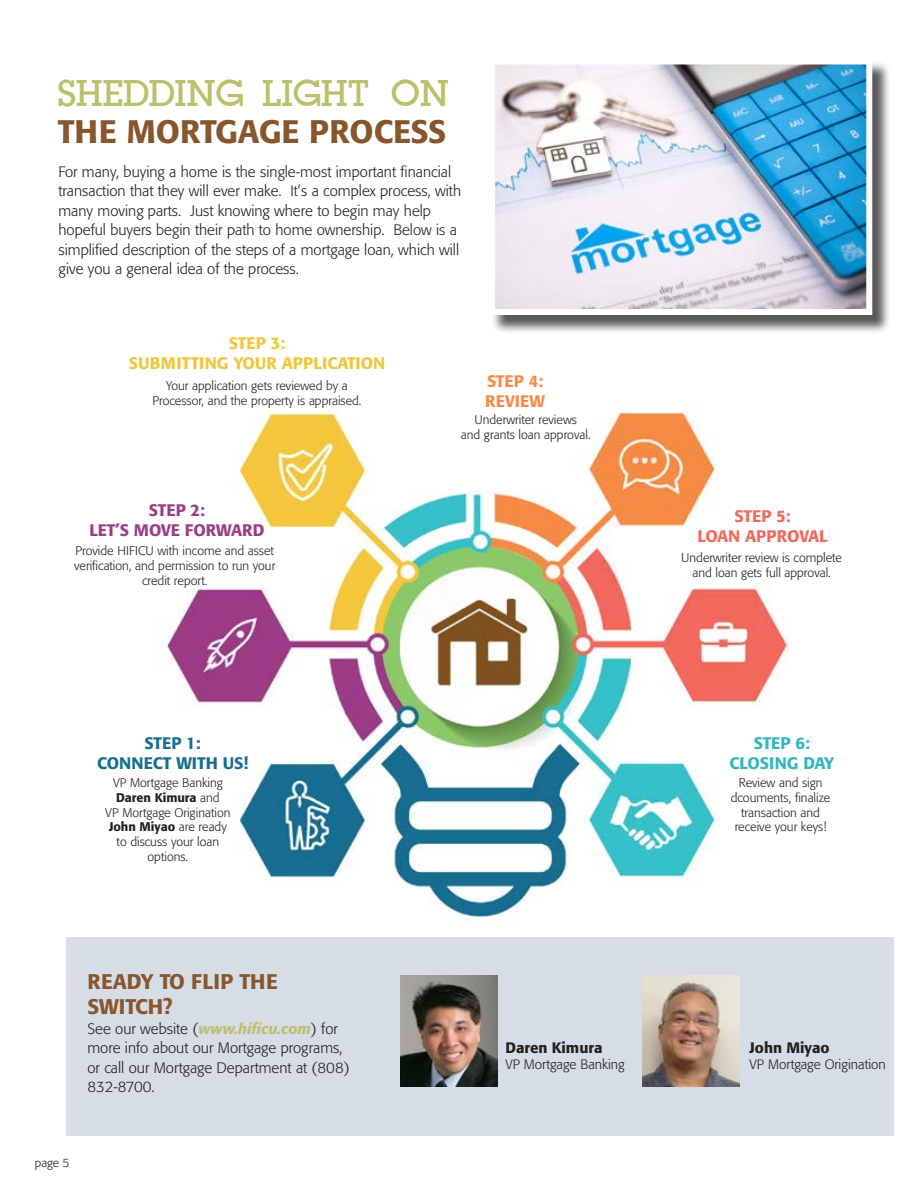
<style>
.page{position:relative;width:918px;height:1188px;background:#fff}
.page>*{position:absolute;margin:0;border:0;box-sizing:border-box;transform-origin:0 0}
.t1{font:600 40.5px "Lapland";color:#b9c16a}
.t2{font:500 32.25px "Formata";color:#88562d}
.t3{font:500 21px/25.5px "Formata";color:#88562d}
.t4{font:500 16.5px/19.8px "Formata";color:#f1c53a;text-align:center}
.t5{font:500 16.5px/19.8px "Formata";color:#9b3c86;text-align:center}
.t6{font:500 16.5px/19.8px "Formata";color:#176d92;text-align:center}
.t7{font:500 16.5px/19.8px "Formata";color:#f2685c;text-align:center}
.t8{font:500 16.5px/19.8px "Formata";color:#33b5bd;text-align:center}
.t9{font:500 16.5px/19.8px "Formata";color:#f68c47}
.t10{font:300 15px/19.5px "Formata";color:#231f20}
.t11{font:500 15px "Formata";color:#231f20}
.t12{font:300 13.5px "Formata";color:#231f20}
.t13{font:300 12.45px/14.9px "Formata";color:#231f20;text-align:center}
.t14{font:300 12px "Formata";color:#231f20}
.s1{font-weight:500}
.s2{font-weight:500;font-style:italic;color:#b9c16a}
</style>
<div class="page">
<div style="left:66px;top:937px;width:827px;height:199px;background:#d7dde6"></div>
<img style="left:162px;top:403px;width:627px;height:517px">
<img style="left:401px;top:976px;width:96px;height:111px">
<img style="left:642px;top:976px;width:97px;height:111px">
<div style="left:491px;top:60px;width:400px;height:274px;background:#231f20;opacity:.75"></div>
<img style="left:496px;top:65px;width:369px;height:243px">
<div style="left:489px;top:58px;width:383px;height:257px;border:6px solid #fff"></div>
<h1 class="t1" style="left:58px;top:70px;width:393px">SHEDDING LIGHT ON</h1>
<h2 class="t2" style="left:58px;top:112px;width:390px">THE MORTGAGE PROCESS</h2>
<p class="t10" style="left:58px;top:162px;width:404px">For many, buying a home is the single-most important financial transaction that they will ever make. It’s a complex process, with many moving parts. Just knowing where to begin may help hopeful buyers begin their path to home ownership. Below is a simplified description of the steps of a mortgage loan, which will give you a general idea of the process.</p>
<p class="t4" style="left:129px;top:334px;width:258px">STEP 3:<br>SUBMITTING YOUR APPLICATION</p>
<p class="t13" style="left:152px;top:379px;width:211px">Your application gets reviewed by a<br>Processor, and the property is appraised.</p>
<p class="t5" style="left:89px;top:500px;width:177px">STEP 2:<br>LET’S MOVE FORWARD</p>
<p class="t13" style="left:74px;top:543px;width:203px">Provide HIFICU with income and asset verification, and permission to run your credit report.</p>
<p class="t9" style="left:485px;top:371px;width:62px">STEP 4:<br>REVIEW</p>
<p class="t13" style="left:461px;top:412px;width:131px">Underwriter reviews<br>and grants loan approval.</p>
<p class="t7" style="left:698px;top:506px;width:132px">STEP 5:<br>LOAN APPROVAL</p>
<p class="t13" style="left:681px;top:550px;width:162px">Underwriter review is complete and loan gets full approval.</p>
<p class="t6" style="left:97px;top:733px;width:153px">STEP 1:<br>CONNECT WITH US!</p>
<p class="t13" style="left:105px;top:775px;width:127px">VP Mortgage Banking<br><span class="s1">Daren Kimura</span> and<br>VP Mortgage Origination<br><span class="s1">John Miyao</span> are ready to discuss your loan options.</p>
<h3 class="t3" style="left:87px;top:968px;width:192px">READY TO FLIP THE<br>SWITCH?</h3>
<p class="t10" style="left:87px;top:1019px;width:264px">See our website (<span class="s2">www.hificu.com</span>) for more info about our Mortgage programs, or call our Mortgage Department at (808)<br>832-8700.</p>
<p class="t14" style="left:35px;top:1156px;width:36px">page 5</p>
<p class="t11" style="left:505px;top:1039px;width:99px">Daren Kimura</p>
<p class="t12" style="left:505px;top:1057px;width:121px">VP Mortgage Banking</p>
<p class="t8" style="left:730px;top:733px;width:106px">STEP 6:<br>CLOSING DAY</p>
<p class="t13" style="left:731px;top:775px;width:101px">Review and sign dcouments, finalize transaction and receive your keys!</p>
<p class="t11" style="left:750px;top:1039px;width:81px">John Miyao</p>
<p class="t12" style="left:750px;top:1057px;width:138px">VP Mortgage Origination</p>
</div>
